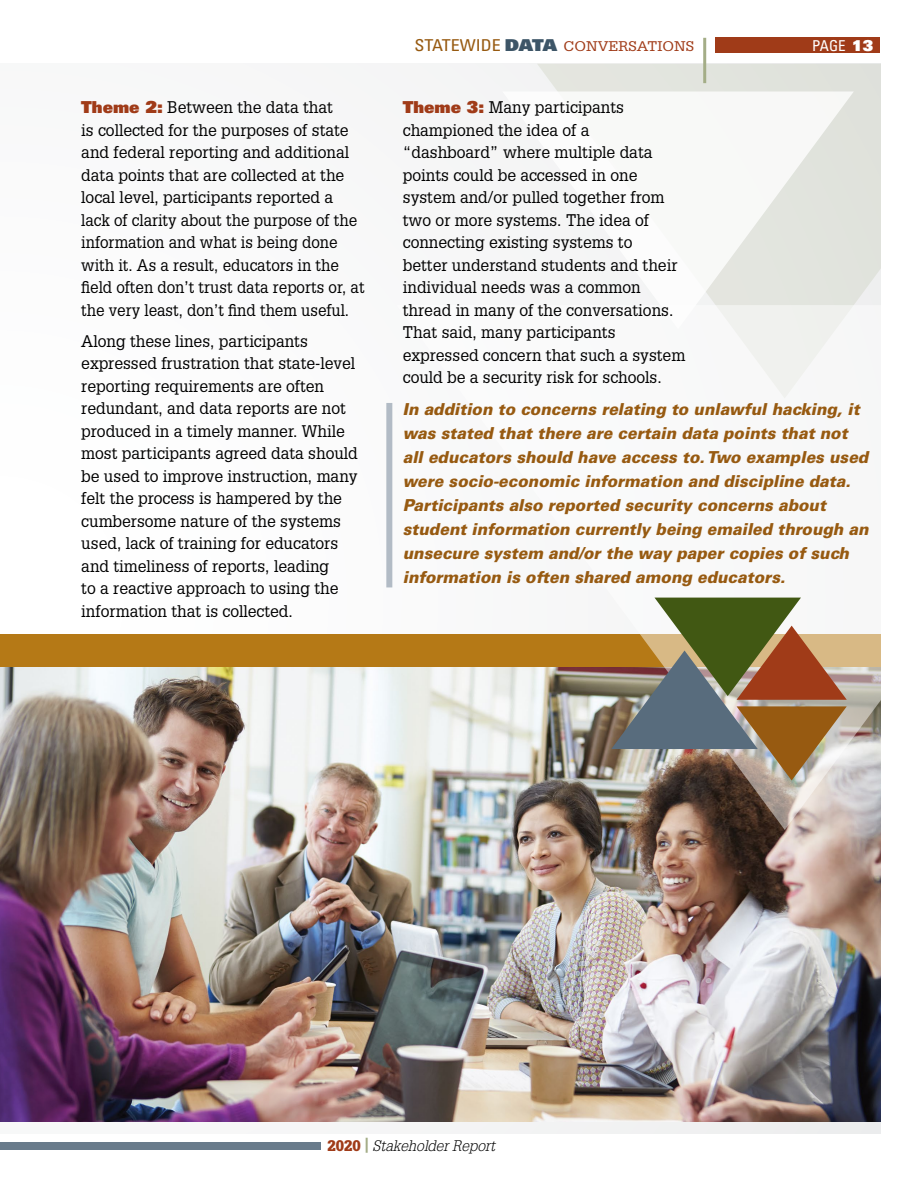
<style>
.page{position:relative;width:918px;height:1188px;background:#fff}
.page>*{position:absolute;margin:0;border:0;box-sizing:border-box;transform-origin:0 0}
.body_text{font:16.5px/22.5px "Glypha LT Std";color:#000;scale:.95 1}
.t1{font:italic 900 16.5px/24px "Univers LT Std";color:#975a11;scale:.95 1}
.t2{font:italic 300 15px "Glypha LT Std";color:#000}
.t3{font:condensed 15px "Univers LT Std";color:#fff}
.t4{font:13.65px "Glypha LT Std";color:#a03b18;scale:1.1 1}
.s1{font-family:"Univers LT Std X Black";color:#a03b18}
.s2{font-family:"Univers LT Std";font-stretch:condensed;font-size:16.35px;color:#975a11}
.s3{font-family:"Univers LT Std X Black";font-size:16.35px;color:#3d5567}
.s4{font-family:"Univers LT Std X Black";font-stretch:normal}
.s5{font-weight:900;font-style:normal;color:#a03b18}
.s6{font-weight:900;font-style:normal;color:#a4ad87}
</style>
<div class="page">
<div style="left:0;top:64px;width:880px;height:1070px;background:#fafafb"></div>
<div style="left:537px;top:64px;width:343px;height:240px;background:#e0e3dc"></div>
<svg style="left:537px;top:91px;width:317px;height:213px"></svg>
<div style="left:0;top:1143px;width:321px;height:7px;background:#697b8b"></div>
<img style="left:0;top:667px;width:880px;height:454px">
<div style="left:0;top:634px;width:880px;height:33px;background:#b57916"></div>
<svg style="left:383px;top:304px;width:498px;height:536px"></svg>
<hr style="left:703px;top:38px;width:3px;height:45px;background:#a4ad87">
<div style="left:716px;top:38px;width:164px;height:15px;background:#a03b18"></div>
<div style="left:386px;top:403px;width:6px;height:184px;background:#b2bbc5"></div>
<svg style="left:611px;top:598px;width:236px;height:183px;background:#938367"></svg>
<p class="body_text" style="left:81px;top:96px;width:300px"><span class="s1">Theme 2:</span> Between the data that<br>is collected for the purposes of state and federal reporting and additional data points that are collected at the local level, participants reported a lack of clarity about the purpose of the information and what is being done with it. As a result, educators in the field often don’t trust data reports or, at the very least, don’t find them useful.</p>
<p class="body_text" style="left:81px;top:329px;width:293px">Along these lines, participants expressed frustration that state-level reporting requirements are often redundant, and data reports are not produced in a timely manner. While most participants agreed data should be used to improve instruction, many felt the process is hampered by the cumbersome nature of the systems used, lack of training for educators and timeliness of reports, leading<br>to a reactive approach to using the information that is collected.</p>
<p class="t4" style="left:415px;top:38px;width:256px"><span class="s2">STATEWIDE</span> <span class="s3">DATA</span> CONVERSATIONS</p>
<p class="t3" style="left:812px;top:36px;width:63px">PAGE <span class="s4">13</span></p>
<p class="body_text" style="left:403px;top:96px;width:299px"><span class="s1">Theme 3:</span> Many participants championed the idea of a “dashboard” where multiple data points could be accessed in one system and/or pulled together from two or more systems. The idea of connecting existing systems to<br>better understand students and their individual needs was a common thread in many of the conversations.<br>That said, many participants expressed concern that such a system could be a security risk for schools.</p>
<p class="t1" style="left:403px;top:397px;width:492px">In addition to concerns relating to unlawful hacking, it was stated that there are certain data points that not all educators should have access to. Two examples used were socio-economic information and discipline data.<br>Participants also reported security concerns about student information currently being emailed through an unsecure system and/or the way paper copies of such information is often shared among educators.</p>
<p class="t2" style="left:328px;top:1137px;width:169px"><span class="s5">2020</span> <span class="s6">|</span> Stakeholder Report</p>
</div>
